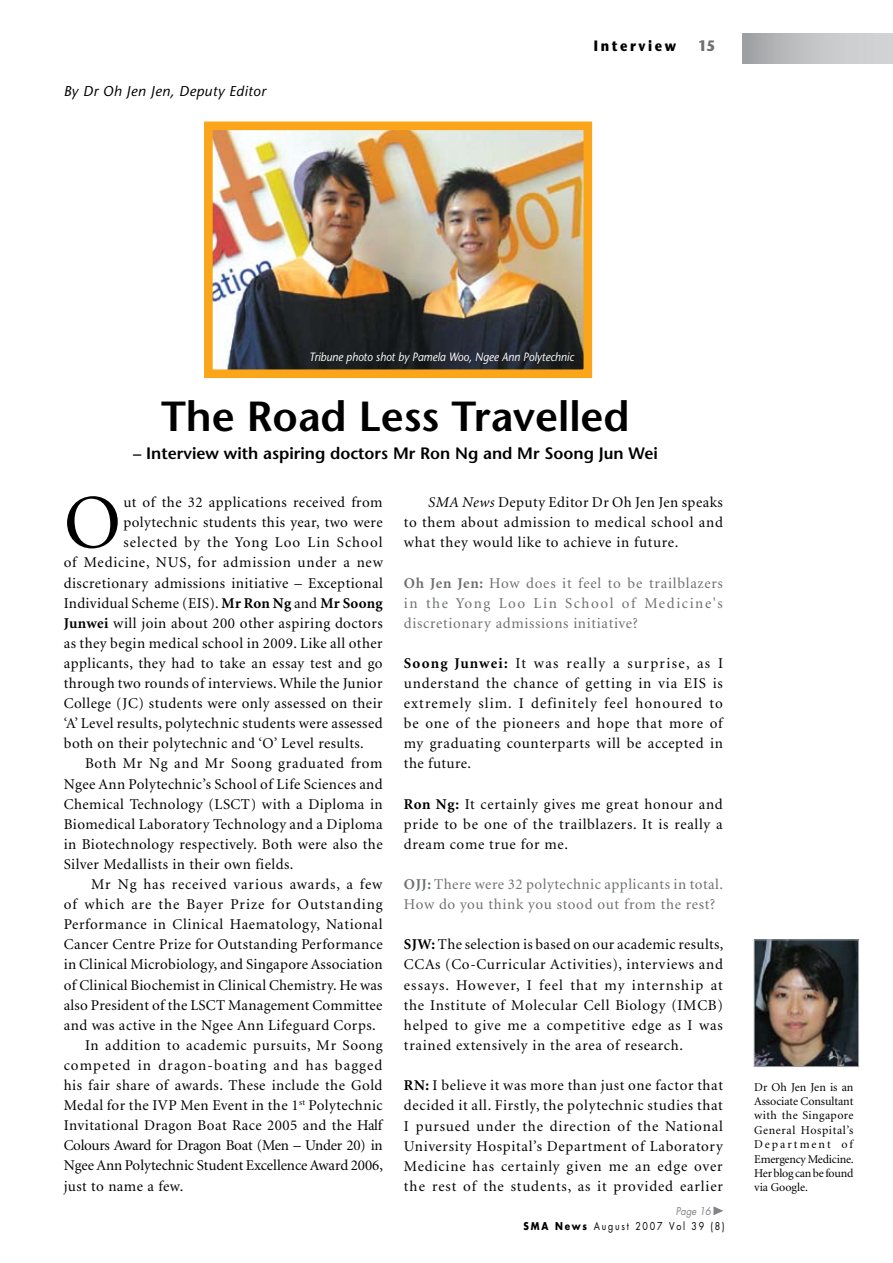
<style>
.page{position:relative;width:893px;height:1263px;background:#fff}
.page>*{position:absolute;margin:0;border:0;box-sizing:border-box;transform-origin:0 0}
.t1{font:76.8px "Minion";color:#000}
.t2{font:600 42px "Stone Sans";color:#000}
.t3{font:600 16.5px "Stone Sans";color:#000}
.t4{font:15px/20.1px "Minion";letter-spacing:.03em;color:#000;text-align:justify}
.t5{font:15px/20.1px "Minion";letter-spacing:.045em;color:#6d6f71;text-align:justify}
.t6{font:15px "Minion";letter-spacing:.07em;color:#000}
.t7{font:15px "Minion";color:#000}
.t8{font:15px "Minion";letter-spacing:-.02em;color:#000}
.t9{font:15px "Minion";letter-spacing:.06em;color:#000}
.t10{font:15px "Minion";letter-spacing:.05em;color:#000}
.t11{font:15px "Minion";letter-spacing:.055em;color:#000}
.t12{font:700 15px "Stone Sans";letter-spacing:.2em;color:#000;scale:.85 1}
.t13{font:700 15px "Stone Sans";color:#6d6f71;scale:.9 1}
.t14{font:italic 14.25px "Stone Sans";letter-spacing:.03em;color:#000}
.t15{font:12px/14.4px "Minion";letter-spacing:-.015em;color:#000;text-align:justify}
.t16{font:italic 12px "Stone Sans";color:#fff;scale:.9 1}
.t17{font:10.5px "Futura";letter-spacing:.2em;color:#000;scale:.85 1}
.t18{font:italic 10.5px "Futura";color:#808285;scale:.9 1}
.s1{font-weight:700}
.s2{font-style:italic}
</style>
<div class="page">
<svg style="left:713px;top:1206px;width:10px;height:10px"></svg>
<img style="left:214px;top:132px;width:368px;height:236px">
<div style="left:204px;top:122px;width:388px;height:256px;border:9px solid #faa51a"></div>
<img style="left:756px;top:942px;width:101px;height:123px">
<div style="left:754px;top:940px;width:105px;height:127px;border:1px solid #9d9fa2"></div>
<div style="left:742px;top:34px;width:151px;height:29px;background:linear-gradient(to right,#a5a7aa,#dadcdd)"></div>
<p class="t14" style="left:64px;top:82px;width:203px">By Dr Oh Jen Jen, Deputy Editor</p>
<p class="t12" style="left:594px;top:37px;width:98px">Interview</p>
<p class="t13" style="left:698px;top:37px;width:20px">15</p>
<p class="t16" style="left:309px;top:349px;width:296px">Tribune photo shot by Pamela Woo, Ngee Ann Polytechnic</p>
<h2 class="t2" style="left:161px;top:391px;width:470px">The Road Less Travelled</h2>
<p class="t3" style="left:133px;top:443px;width:526px">– Interview with aspiring doctors Mr Ron Ng and Mr Soong Jun Wei</p>
<h1 class="t1" style="left:64px;top:485px;width:59px">O</h1>
<p class="t4" style="left:123px;top:493px;width:261px">ut of the 32 applications received from</p>
<p class="t4" style="left:123px;top:513px;width:261px">polytechnic students this year, two were</p>
<p class="t6" style="left:123px;top:535px;width:261px">selected by the Yong Loo Lin School</p>
<p class="t10" style="left:64px;top:555px;width:321px">of Medicine, NUS, for admission under a new</p>
<p class="t4" style="left:64px;top:573px;width:321px">discretionary admissions initiative – Exceptional</p>
<p class="t4" style="left:64px;top:593px;width:320px">Individual Scheme (EIS). <span class="s1">Mr Ron Ng</span> and <span class="s1">Mr Soong</span></p>
<p class="t4" style="left:64px;top:613px;width:320px"><span class="s1">Junwei</span> will join about 200 other aspiring doctors</p>
<p class="t4" style="left:64px;top:633px;width:320px">as they begin medical school in 2009. Like all other</p>
<p class="t4" style="left:64px;top:654px;width:320px">applicants, they had to take an essay test and go</p>
<p class="t4" style="left:64px;top:674px;width:320px">through two rounds of interviews. While the Junior</p>
<p class="t4" style="left:64px;top:694px;width:320px">College (JC) students were only assessed on their</p>
<p class="t4" style="left:64px;top:714px;width:320px">‘A’ Level results, polytechnic students were assessed</p>
<p class="t4" style="left:64px;top:734px;width:302px">both on their polytechnic and ‘O’ Level results.</p>
<p class="t4" style="left:85px;top:754px;width:299px">Both Mr Ng and Mr Soong graduated from</p>
<p class="t4" style="left:64px;top:774px;width:320px">Ngee Ann Polytechnic’s School of Life Sciences and</p>
<p class="t4" style="left:64px;top:794px;width:320px">Chemical Technology (LSCT) with a Diploma in</p>
<p class="t4" style="left:64px;top:814px;width:320px">Biomedical Laboratory Technology and a Diploma</p>
<p class="t4" style="left:64px;top:834px;width:320px">in Biotechnology respectively. Both were also the</p>
<p class="t4" style="left:64px;top:855px;width:231px">Silver Medallists in their own fields.</p>
<p class="t11" style="left:91px;top:877px;width:293px">Mr Ng has received various awards, a few</p>
<p class="t9" style="left:64px;top:897px;width:320px">of which are the Bayer Prize for Outstanding</p>
<p class="t4" style="left:64px;top:915px;width:320px">Performance in Clinical Haematology, National</p>
<p class="t4" style="left:64px;top:935px;width:320px">Cancer Centre Prize for Outstanding Performance</p>
<p class="t4" style="left:64px;top:955px;width:320px">in Clinical Microbiology, and Singapore Association</p>
<p class="t4" style="left:64px;top:975px;width:320px">of Clinical Biochemist in Clinical Chemistry. He was</p>
<p class="t4" style="left:64px;top:995px;width:320px">also President of the LSCT Management Committee</p>
<p class="t4" style="left:64px;top:1015px;width:314px">and was active in the Ngee Ann Lifeguard Corps.</p>
<p class="t4" style="left:85px;top:1035px;width:299px">In addition to academic pursuits, Mr Soong</p>
<p class="t6" style="left:64px;top:1058px;width:320px">competed in dragon-boating and has bagged</p>
<p class="t4" style="left:64px;top:1076px;width:320px">his fair share of awards. These include the Gold</p>
<p class="t4" style="left:64px;top:1096px;width:320px">Medal for the IVP Men Event in the 1<sup>st</sup> Polytechnic</p>
<p class="t4" style="left:64px;top:1116px;width:320px">Invitational Dragon Boat Race 2005 and the Half</p>
<p class="t8" style="left:64px;top:1138px;width:320px">Colours Award for Dragon Boat (Men – Under 20) in</p>
<p class="t7" style="left:64px;top:1158px;width:321px">Ngee Ann Polytechnic Student Excellence Award 2006,</p>
<p class="t4" style="left:64px;top:1176px;width:121px">just to name a few.</p>
<p class="t4" style="left:404px;top:493px;width:320px;text-indent:24px"><span class="s2">SMA News</span> Deputy Editor Dr Oh Jen Jen speaks to them about admission to medical school and what they would like to achieve in future.</p>
<p class="t5" style="left:404px;top:573px;width:321px"><span class="s1">Oh Jen Jen:</span> How does it feel to be trailblazers in the Yong Loo Lin School of Medicine's discretionary admissions initiative?</p>
<p class="t4" style="left:404px;top:654px;width:321px"><span class="s1">Soong Junwei:</span> It was really a surprise, as I understand the chance of getting in via EIS is extremely slim. I definitely feel honoured to be one of the pioneers and hope that more of my graduating counterparts will be accepted in the future.</p>
<p class="t4" style="left:404px;top:794px;width:320px"><span class="s1">Ron Ng:</span> It certainly gives me great honour and pride to be one of the trailblazers. It is really a dream come true for me.</p>
<p class="t5" style="left:404px;top:875px;width:321px"><span class="s1">OJJ:</span> There were 32 polytechnic applicants in total.<br>How do you think you stood out from the rest?</p>
<p class="t4" style="left:404px;top:935px;width:321px"><span class="s1">SJW:</span> The selection is based on our academic results, CCAs (Co-Curricular Activities), interviews and essays. However, I feel that my internship at the Institute of Molecular Cell Biology (IMCB) helped to give me a competitive edge as I was trained extensively in the area of research.</p>
<p class="t4" style="left:404px;top:1076px;width:321px"><span class="s1">RN:</span> I believe it was more than just one factor that decided it all. Firstly, the polytechnic studies that I pursued under the direction of the National University Hospital’s Department of Laboratory Medicine has certainly given me an edge over the rest of the students, as it provided earlier</p>
<p class="t15" style="left:754px;top:1080px;width:101px">Dr Oh Jen Jen is an Associate Consultant with the Singapore General Hospital’s Department of Emergency Medicine.<br>Her blog can be found via Google.</p>
<p class="t18" style="left:676px;top:1204px;width:41px">Page 16</p>
<p class="t17" style="left:524px;top:1219px;width:238px"><span class="s1">SMA News</span> August 2007 Vol 39 (8)</p>
</div>
